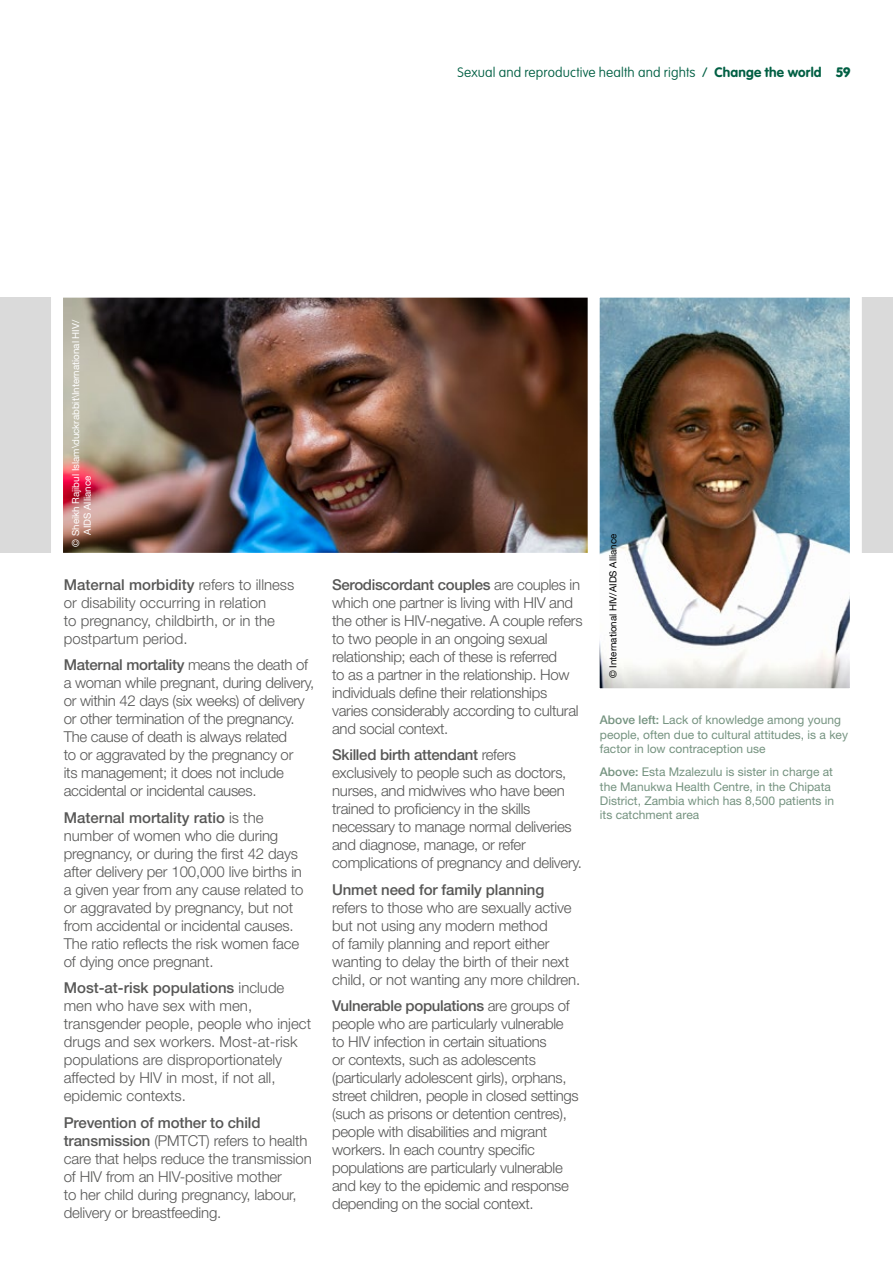
<style>
.page{position:relative;width:893px;height:1263px;background:#fff}
.page>*{position:absolute;margin:0;border:0;box-sizing:border-box;transform-origin:0 0}
.t1{font:300 15px/18px "Helvetica Neue LT Pro";letter-spacing:-.02em;color:#575756}
.t2{font:300 15px/18px "Helvetica Neue LT Pro";color:#575756}
.t3{font:500 15px "Helvetica Neue LT Pro";letter-spacing:-.01em;color:#575756}
.t4{font:100 13.5px "VAG Rounded";letter-spacing:.01em;color:#015f43}
.t5{font:12px/14.4px "Helvetica Neue LT Pro";color:#759380}
.t6{font:9.75px/11.7px "Helvetica Neue LT Pro";color:#fff}
.t7{font:9.75px "Helvetica Neue LT Pro";color:#000}
.s1{font-weight:300}
.s2{font-weight:700}
.s3{font-weight:900}
.s4{font-weight:500}
</style>
<div class="page">
<div style="left:0;top:298px;width:893px;height:255px;background:#dadada"></div>
<img style="left:64px;top:299px;width:518px;height:253px">
<div style="left:51px;top:286px;width:563px;height:279px;border:12px solid #fff"></div>
<img style="left:582px;top:286px;width:286px;height:403px">
<p class="t4" style="left:458px;top:64px;width:394px">Sexual and reproductive health and rights <span class="s1">/</span> <span class="s2">Change the world</span> <span class="s3">59</span></p>
<p class="t6" style="left:70px;top:535px;width:217px;text-indent:-12px;rotate:-90deg">© Sheikh Rajibul Islam\duckrabbit\International HIV/<br>AIDS Alliance</p>
<p class="t2" style="left:64px;top:575px;width:232px"><span class="s4">Maternal morbidity</span> refers to illness or disability occurring in relation<br>to pregnancy, childbirth, or in the postpartum period.</p>
<p class="t1" style="left:64px;top:656px;width:252px"><span class="s4">Maternal mortality</span> means the death of a woman while pregnant, during delivery, or within 42 days (six weeks) of delivery or other termination of the pregnancy.<br>The cause of death is always related<br>to or aggravated by the pregnancy or<br>its management; it does not include accidental or incidental causes.</p>
<p class="t1" style="left:64px;top:808px;width:241px"><span class="s4">Maternal mortality ratio</span> is the number of women who die during pregnancy, or during the first 42 days after delivery per 100,000 live births in a given year from any cause related to or aggravated by pregnancy, but not from accidental or incidental causes.<br>The ratio reflects the risk women face of dying once pregnant.</p>
<p class="t2" style="left:64px;top:979px;width:249px"><span class="s4">Most-at-risk populations</span> include men who have sex with men, transgender people, people who inject drugs and sex workers. Most-at-risk populations are disproportionately affected by HIV in most, if not all, epidemic contexts.</p>
<p class="t1" style="left:64px;top:1113px;width:249px"><span class="s4">Prevention of mother to child transmission</span> (PMTCT) refers to health care that helps reduce the transmission of HIV from an HIV-positive mother<br>to her child during pregnancy, labour, delivery or breastfeeding.</p>
<p class="t1" style="left:332px;top:575px;width:252px"><span class="s4">Serodiscordant couples</span> are couples in which one partner is living with HIV and the other is HIV-negative. A couple refers to two people in an ongoing sexual relationship; each of these is referred<br>to as a partner in the relationship. How individuals define their relationships varies considerably according to cultural and social context.</p>
<p class="t1" style="left:332px;top:746px;width:251px"><span class="s4">Skilled birth attendant</span> refers exclusively to people such as doctors, nurses, and midwives who have been trained to proficiency in the skills necessary to manage normal deliveries and diagnose, manage, or refer complications of pregnancy and delivery.</p>
<p class="t3" style="left:332px;top:880px;width:214px">Unmet need for family planning</p>
<p class="t1" style="left:332px;top:898px;width:250px">refers to those who are sexually active but not using any modern method<br>of family planning and report either wanting to delay the birth of their next child, or not wanting any more children.</p>
<p class="t1" style="left:332px;top:997px;width:248px"><span class="s4">Vulnerable populations</span> are groups of people who are particularly vulnerable to HIV infection in certain situations<br>or contexts, such as adolescents (particularly adolescent girls), orphans, street children, people in closed settings (such as prisons or detention centres), people with disabilities and migrant workers. In each country specific populations are particularly vulnerable and key to the epidemic and response depending on the social context.</p>
<p class="t7" style="left:607px;top:678px;width:146px;rotate:-90deg">© International HIV/AIDS Alliance</p>
<p class="t5" style="left:600px;top:713px;width:250px"><span class="s4">Above left:</span> Lack of knowledge among young people, often due to cultural attitudes, is a key factor in low contraception use</p>
<p class="t5" style="left:600px;top:764px;width:236px"><span class="s4">Above:</span> Esta Mzalezulu is sister in charge at the Manukwa Health Centre, in the Chipata District, Zambia which has 8,500 patients in its catchment area</p>
</div>
